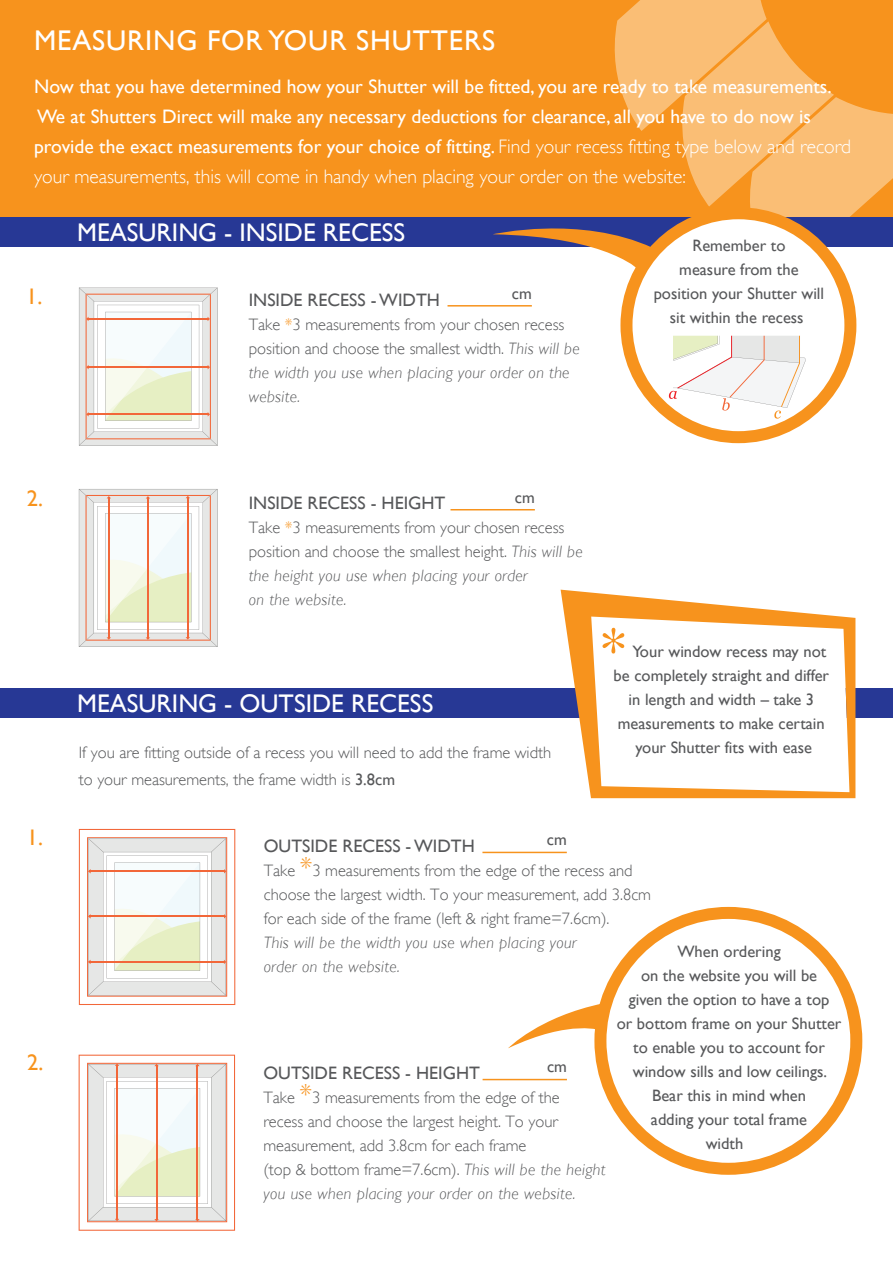
<style>
.page{position:relative;width:893px;height:1263px;background:#fff}
.page>*{position:absolute;margin:0;border:0;box-sizing:border-box;transform-origin:0 0}
.t1{font:28.5px "Gill Sans";letter-spacing:.03em;color:#fff}
.t2{font:25.5px "Gill Sans";color:#fff}
.t3{font:22.5px "Gill Sans";color:#f7931d}
.t4{font:19.5px/30px "Gill Sans";color:#fff}
.t5{font:18px "Gill Sans";color:#57585a}
.t6{font:300 16.5px/24px "Gill Sans";color:#57585a}
.t7{font:16.5px/24px "Gill Sans";color:#57585a;text-align:center}
.t8{font:italic 300 16.5px/24px "Gill Sans";letter-spacing:.025em;color:#57585a}
.s1{font-weight:300}
.s2{color:#f7931d}
.s3{font-style:italic}
.s4{font-weight:400}
.s5{font-size:27px;color:#f7931d}
</style>
<div class="page">
<div style="left:0;top:0;width:893px;height:222px;background:#f7931d"></div>
<div style="left:0;top:688px;width:893px;height:30px;background:#273895"></div>
<div style="left:0;top:218px;width:893px;height:29px;background:#273895"></div>
<svg style="left:79px;top:288px;width:138px;height:158px"></svg>
<svg style="left:79px;top:489px;width:138px;height:158px"></svg>
<hr style="left:147px;top:498px;width:1px;height:140px;background:#f26739">
<svg style="left:79px;top:829px;width:156px;height:176px"></svg>
<svg style="left:79px;top:1055px;width:156px;height:176px"></svg>
<hr style="left:197px;top:1066px;width:1px;height:154px;background:#f26739">
<svg style="left:626px;top:213px;width:224px;height:224px"></svg>
<svg style="left:493px;top:0;width:400px;height:419px"></svg>
<svg style="left:561px;top:590px;width:294px;height:208px"></svg>
<svg style="left:602px;top:628px;width:22px;height:25px"></svg>
<div style="left:594px;top:907px;width:268px;height:268px;border:12px solid #f7931d;border-radius:50%"></div>
<svg style="left:508px;top:1003px;width:95px;height:45px"></svg>
<hr style="left:450px;top:509px;width:85px;height:1px;background:#f7931d">
<hr style="left:482px;top:852px;width:85px;height:1px;background:#f7931d">
<hr style="left:483px;top:1079px;width:84px;height:1px;background:#f7931d">
<hr style="left:447px;top:305px;width:85px;height:2px;background:#f7931d">
<h1 class="t1" style="left:34px;top:24px;width:462px">MEASURING FOR YOUR SHUTTERS</h1>
<p class="t4" style="left:34px;top:72px;width:819px">Now that you have determined how your Shutter will be fitted, you are ready to take measurements.<br>We at Shutters Direct will make any necessary deductions for clearance, all you have to do now is provide the exact measurements for your choice of fitting. <span class="s1">Find your recess fitting type below and record your measurements, this will come in handy when placing your order on the website:</span></p>
<h2 class="t2" style="left:77px;top:218px;width:330px">MEASURING - INSIDE RECESS</h2>
<p class="t7" style="left:654px;top:234px;width:172px">Remember to<br>measure from the position your Shutter will sit within the recess</p>
<h3 class="t3" style="left:26px;top:283px;width:18px">1.</h3>
<p class="t7" style="left:512px;top:281px;width:21px">cm</p>
<p class="t5" style="left:249px;top:289px;width:193px">INSIDE RECESS - WIDTH</p>
<p class="t6" style="left:249px;top:313px;width:333px">Take <span class="s2">*</span>3 measurements from your chosen recess position and choose the smallest width. <span class="s3">This will be the width you use when placing your order on the website.</span></p>
<h3 class="t3" style="left:27px;top:485px;width:18px">2.</h3>
<h3 class="t3" style="left:27px;top:825px;width:18px">1.</h3>
<h3 class="t3" style="left:27px;top:1050px;width:18px">2.</h3>
<p class="t7" style="left:515px;top:485px;width:21px">cm</p>
<p class="t5" style="left:249px;top:493px;width:198px">INSIDE RECESS - HEIGHT</p>
<p class="t6" style="left:249px;top:516px;width:335px">Take <span class="s2">*</span>3 measurements from your chosen recess position and choose the smallest height. <span class="s3">This will be the height you use when placing your order<br>on the website.</span></p>
<h2 class="t2" style="left:77px;top:688px;width:358px">MEASURING - OUTSIDE RECESS</h2>
<p class="t6" style="left:79px;top:739px;width:474px;line-height:26.5px">If you are fitting outside of a recess you will need to add the frame width to your measurements, the frame width is <span class="s4">3.8cm</span></p>
<p class="t7" style="left:632px;top:640px;width:195px">Your window recess may not</p>
<p class="t7" style="left:614px;top:664px;width:217px">be completely straight and differ</p>
<p class="t7" style="left:629px;top:688px;width:187px">in length and width – take 3</p>
<p class="t7" style="left:618px;top:712px;width:208px">measurements to make certain</p>
<p class="t7" style="left:635px;top:736px;width:178px">your Shutter fits with ease</p>
<p class="t7" style="left:547px;top:828px;width:21px">cm</p>
<p class="t5" style="left:264px;top:835px;width:213px">OUTSIDE RECESS - WIDTH</p>
<p class="t6" style="left:264px;top:859px;width:389px">Take <span class="s5">*</span>3 measurements from the edge of the recess and choose the largest width. To your measurement, add 3.8cm for each side of the frame (left &amp; right frame=7.6cm).</p>
<p class="t8" style="left:264px;top:931px;width:314px">This will be the width you use when placing your order on the website.</p>
<p class="t7" style="left:617px;top:939px;width:226px">When ordering<br>on the website you will be<br>given the option to have a top<br>or bottom frame on your Shutter to enable you to account for window sills and low ceilings.<br>Bear this in mind when<br>adding your total frame<br>width</p>
<p class="t7" style="left:547px;top:1055px;width:21px">cm</p>
<p class="t5" style="left:263px;top:1062px;width:218px">OUTSIDE RECESS - HEIGHT</p>
<p class="t6" style="left:263px;top:1086px;width:344px">Take <span class="s5">*</span>3 measurements from the edge of the<br>recess and choose the largest height. To your measurement, add 3.8cm for each frame<br>(top &amp; bottom frame=7.6cm). <span class="s3">This will be the height you use when placing your order on the website.</span></p>
</div>
